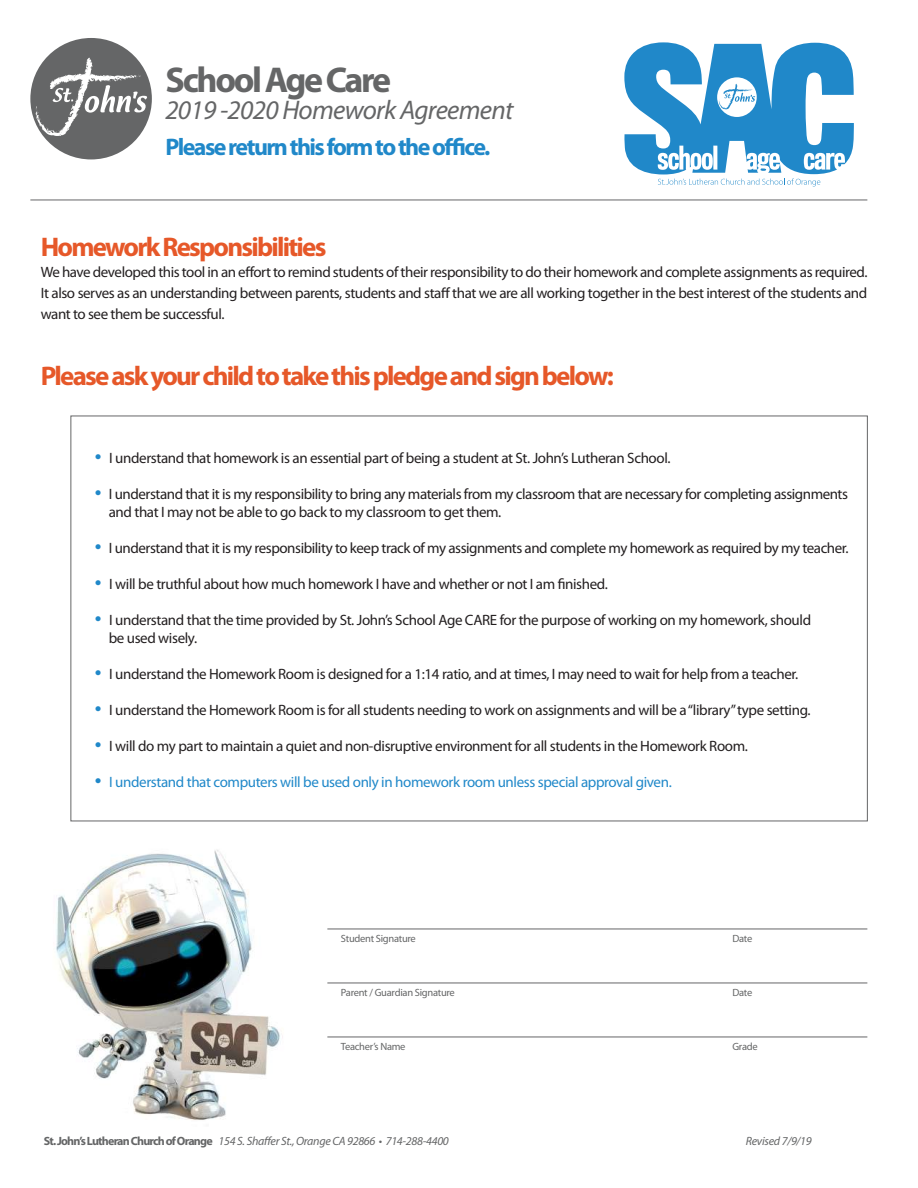
<style>
.page{position:relative;width:918px;height:1188px;background:#fff}
.page>*{position:absolute;margin:0;border:0;box-sizing:border-box;transform-origin:0 0}
.t1{font:700 36px "Myriad Pro";letter-spacing:-.065em;color:#656667}
.t2{font:700 27px "Myriad Pro";letter-spacing:-.065em;color:#e65829}
.t3{font:italic 27px "Myriad Pro";letter-spacing:-.025em;color:#656667}
.t4{font:700 24px "Myriad Pro";letter-spacing:-.065em;color:#2088c9}
.t5{font:15px/21px "Myriad Pro";letter-spacing:-.025em;color:#231f20}
.t6{font:15px "Myriad Pro";letter-spacing:-.025em;color:#2088c9}
.t7{font:italic 12px "Myriad Pro";letter-spacing:-.025em;color:#656667}
.t8{font:10.5px "Myriad Pro";letter-spacing:-.025em;color:#656667}
.s1{font-size:24px;color:#2088c9}
.s2{font-size:24px}
.s3{font-weight:700;font-style:normal}
</style>
<div class="page">
<img style="left:56px;top:850px;width:227px;height:270px">
<hr style="left:30px;top:200px;width:837px;height:1px;background:#656667">
<svg style="left:30px;top:38px;width:122px;height:121px"></svg>
<hr style="left:327px;top:983px;width:540px;height:1px;background:#656667">
<hr style="left:327px;top:929px;width:540px;height:1px;background:#656667">
<hr style="left:327px;top:1037px;width:540px;height:1px;background:#656667">
<svg style="left:624px;top:42px;width:230px;height:144px"></svg>
<h1 class="t1" style="left:165px;top:60px;width:227px">School Age Care</h1>
<h2 class="t3" style="left:165px;top:95px;width:350px">2019 -2020 Homework Agreement</h2>
<h3 class="t4" style="left:165px;top:133px;width:327px">Please return this form to the office.</h3>
<h2 class="t2" style="left:41px;top:231px;width:287px">Homework Responsibilities</h2>
<p class="t5" style="left:41px;top:261px;width:828px;text-align:justify">We have developed this tool in an effort to remind students of their responsibility to do their homework and complete assignments as required.<br>It also serves as an understanding between parents, students and staff that we are all working together in the best interest of the students and want to see them be successful.</p>
<h2 class="t2" style="left:41px;top:360px;width:575px">Please ask your child to take this pledge and sign below:</h2>
<p class="t5" style="left:95px;top:447px;width:577px"><span class="s1">•</span> I understand that homework is an essential part of being a student at St. John’s Lutheran School.</p>
<p class="t5" style="left:109px;top:485px;width:741px;line-height:18px;text-indent:-14px"><span class="s1">•</span> I understand that it is my responsibility to bring any materials from my classroom that are necessary for completing assignments and that I may not be able to go back to my classroom to get them.</p>
<p class="t5" style="left:95px;top:537px;width:755px"><span class="s1">•</span> I understand that it is my responsibility to keep track of my assignments and complete my homework as required by my teacher.</p>
<p class="t5" style="left:95px;top:573px;width:515px"><span class="s1">•</span> I will be truthful about how much homework I have and whether or not I am finished.</p>
<p class="t5" style="left:109px;top:611px;width:704px;line-height:18px;text-indent:-14px"><span class="s1">•</span> I understand that the time provided by St. John’s School Age CARE for the purpose of working on my homework, should be used wisely.</p>
<p class="t5" style="left:95px;top:663px;width:705px"><span class="s1">•</span> I understand the Homework Room is designed for a 1:14 ratio, and at times, I may need to wait for help from a teacher.</p>
<p class="t5" style="left:95px;top:699px;width:717px"><span class="s1">•</span> I understand the Homework Room is for all students needing to work on assignments and will be a “library” type setting.</p>
<p class="t5" style="left:95px;top:735px;width:655px"><span class="s1">•</span> I will do my part to maintain a quiet and non-disruptive environment for all students in the Homework Room.</p>
<p class="t6" style="left:95px;top:773px;width:579px"><span class="s2">•</span> I understand that computers will be used only in homework room unless special approval given.</p>
<p class="t8" style="left:341px;top:933px;width:77px">Student Signature</p>
<p class="t8" style="left:732px;top:933px;width:21px">Date</p>
<p class="t8" style="left:341px;top:987px;width:116px">Parent / Guardian Signature</p>
<p class="t8" style="left:732px;top:987px;width:21px">Date</p>
<p class="t8" style="left:341px;top:1041px;width:66px">Teacher’s Name</p>
<p class="t8" style="left:732px;top:1041px;width:27px">Grade</p>
<p class="t7" style="left:44px;top:1134px;width:406px"><span class="s3">St. John’s Lutheran Church of Orange</span> 154 S. Shaffer St., Orange CA 92866 • 714-288-4400</p>
<p class="t7" style="left:746px;top:1134px;width:67px">Revised 7/9/19</p>
</div>
